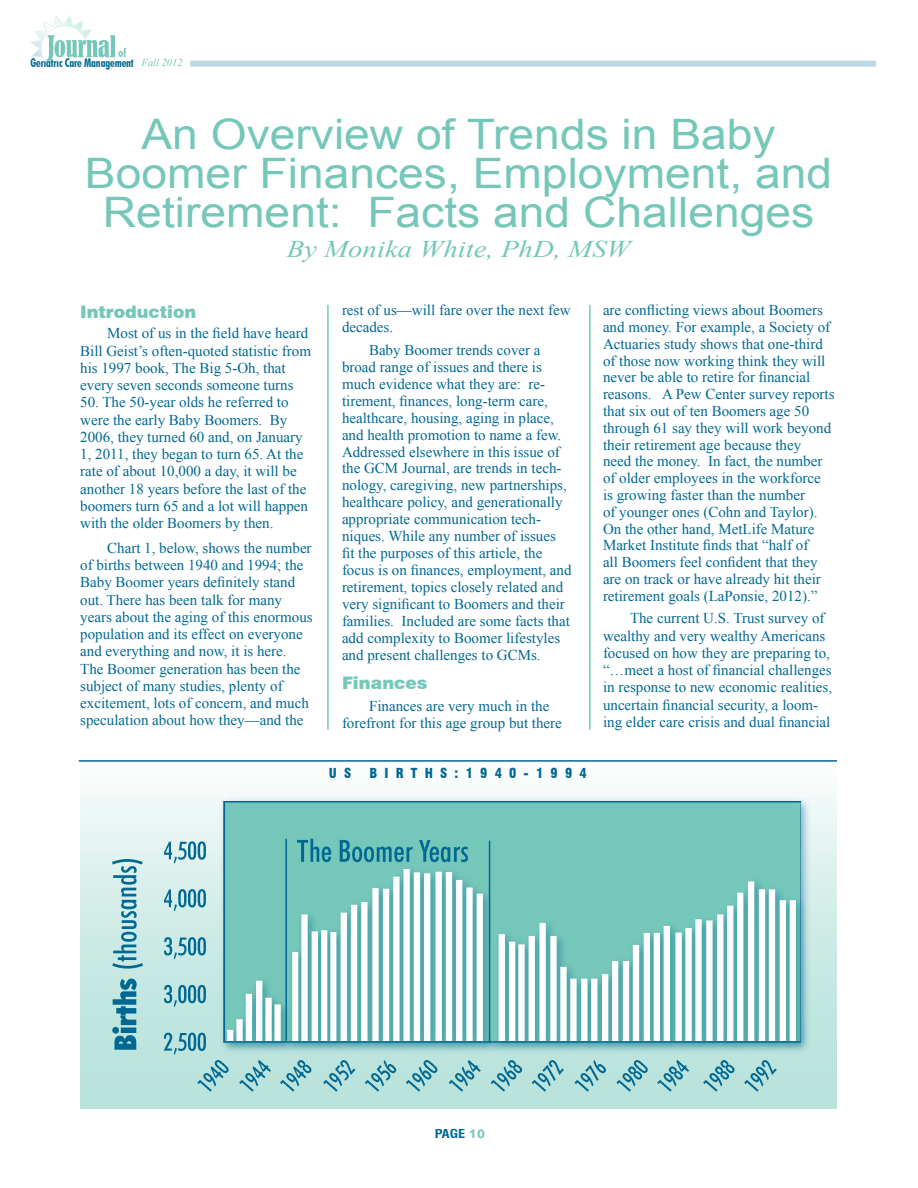
<style>
.page{position:relative;width:918px;height:1188px;background:#fff}
.page>*{position:absolute;margin:0;border:0;box-sizing:border-box;transform-origin:0 0}
.t1{font:42px/39px "Arial";color:#75c7b9;text-align:center;scale:1.1 1}
.t2{font:italic 24px "Times New Roman";color:#75c7b9;scale:1.2 1}
.t3{font:900 17.25px "Swiss 721 BT";color:#75c7b9}
.t4{font:15px/17.2px "Times New Roman";color:#006892}
.t5{font:900 condensed 13.5px "Swiss 721 BT";letter-spacing:.535em;color:#006892}
.t6{font:700 condensed 12px "Futura BT";letter-spacing:-.01em;color:#006892;scale:.9 1}
.t7{font:700 condensed 12px "Swiss 721 BT";color:#006892;scale:1.2 1}
.t8{font:700 condensed 12px "Futura BT";color:#75c7b9;scale:.9 1}
.t9{font:italic 10.5px "Times New Roman";color:#75c7b9}
.s1{font-family:"Arial";font-stretch:normal;color:#75c7b9}
</style>
<div class="page">
<div style="left:190px;top:61px;width:686px;height:6px;background:#bfd9e4"></div>
<svg style="left:30px;top:15px;width:62px;height:43px"></svg>
<img style="left:45px;top:35px;width:70px;height:26px">
<div style="left:80px;top:760px;width:757px;height:348px;background:linear-gradient(to bottom,#f5fbfa,#b0dfd7)"></div>
<div style="left:220px;top:796px;width:591px;height:258px;background:#006892;opacity:.5"></div>
<hr style="left:327px;top:305px;width:2px;height:425px;background:#75c7b9">
<hr style="left:589px;top:305px;width:2px;height:425px;background:#75c7b9">
<hr style="left:79px;top:760px;width:758px;height:2px;background:#006892">
<img style="left:112px;top:801px;width:689px;height:291px">
<hr style="left:285px;top:839px;width:2px;height:202px;background:#006892">
<hr style="left:489px;top:841px;width:1px;height:202px;background:#006892">
<p class="t8" style="left:119px;top:45px;width:10px">of</p>
<p class="t6" style="left:30px;top:55px;width:116px">Geriatric Care Management</p>
<p class="t9" style="left:142px;top:55px;width:43px">Fall 2012</p>
<h1 class="t1" style="left:85px;top:116px;width:681px">An Overview of Trends in Baby<br>Boomer Finances, Employment, and<br>Retirement: Facts and Challenges</h1>
<h2 class="t2" style="left:287px;top:232px;width:288px">By Monika White, PhD, MSW</h2>
<p class="t3" style="left:80px;top:301px;width:118px">Introduction</p>
<p class="t4" style="left:80px;top:325px;width:232px;text-indent:27px">Most of us in the field have heard Bill Geist’s often-quoted statistic from his 1997 book, The Big 5-Oh, that every seven seconds someone turns</p>
<p class="t4" style="left:80px;top:394px;width:229px">50. The 50-year olds he referred to were the early Baby Boomers. By 2006, they turned 60 and, on January 1, 2011, they began to turn 65. At the rate of about 10,000 a day, it will be another 18 years before the last of the boomers turn 65 and a lot will happen with the older Boomers by then.</p>
<p class="t4" style="left:80px;top:539px;width:234px;text-indent:27px">Chart 1, below, shows the number of births between 1940 and 1994; the Baby Boomer years definitely stand out. There has been talk for many years about the aging of this enormous population and its effect on everyone and everything and now, it is here.<br>The Boomer generation has been the subject of many studies, plenty of excitement, lots of concern, and much speculation about how they—and the</p>
<p class="t4" style="left:342px;top:301px;width:230px">rest of us—will fare over the next few decades.</p>
<p class="t4" style="left:342px;top:341px;width:231px;text-indent:27px">Baby Boomer trends cover a broad range of issues and there is much evidence what they are: re&shy;tirement, finances, long-term care, healthcare, housing, aging in place, and health promotion to name a few.<br>Addressed elsewhere in this issue of the GCM Journal, are trends in tech&shy;nology, caregiving, new partnerships, healthcare policy, and generationally appropriate communication tech&shy;niques. While any number of issues fit the purposes of this article, the focus is on finances, employment, and retirement, topics closely related and very significant to Boomers and their families. Included are some facts that add complexity to Boomer lifestyles and present challenges to GCMs.</p>
<p class="t3" style="left:342px;top:672px;width:87px">Finances</p>
<p class="t4" style="left:342px;top:697px;width:221px;line-height:16.8px;text-indent:27px">Finances are very much in the forefront for this age group but there</p>
<p class="t5" style="left:329px;top:765px;width:24px">U S</p>
<p class="t5" style="left:369px;top:765px;width:219px">Births:1940-1994</p>
<p class="t4" style="left:603px;top:302px;width:233px;line-height:16.8px">are conflicting views about Boomers and money. For example, a Society of Actuaries study shows that one-third of those now working think they will never be able to retire for financial reasons. A Pew Center survey reports that six out of ten Boomers age 50 through 61 say they will work beyond their retirement age because they<br>need the money. In fact, the number of older employees in the workforce<br>is growing faster than the number<br>of younger ones (Cohn and Taylor).<br>On the other hand, MetLife Mature Market Institute finds that “half of<br>all Boomers feel confident that they are on track or have already hit their retirement goals (LaPonsie, 2012).”</p>
<p class="t4" style="left:603px;top:610px;width:231px;text-indent:27px">The current U.S. Trust survey of wealthy and very wealthy Americans focused on how they are preparing to, “…meet a host of financial challenges in response to new economic realities, uncertain financial security, a loom&shy;ing elder care crisis and dual financial</p>
<p class="t7" style="left:435px;top:1127px;width:43px">page <span class="s1">10</span></p>
</div>
